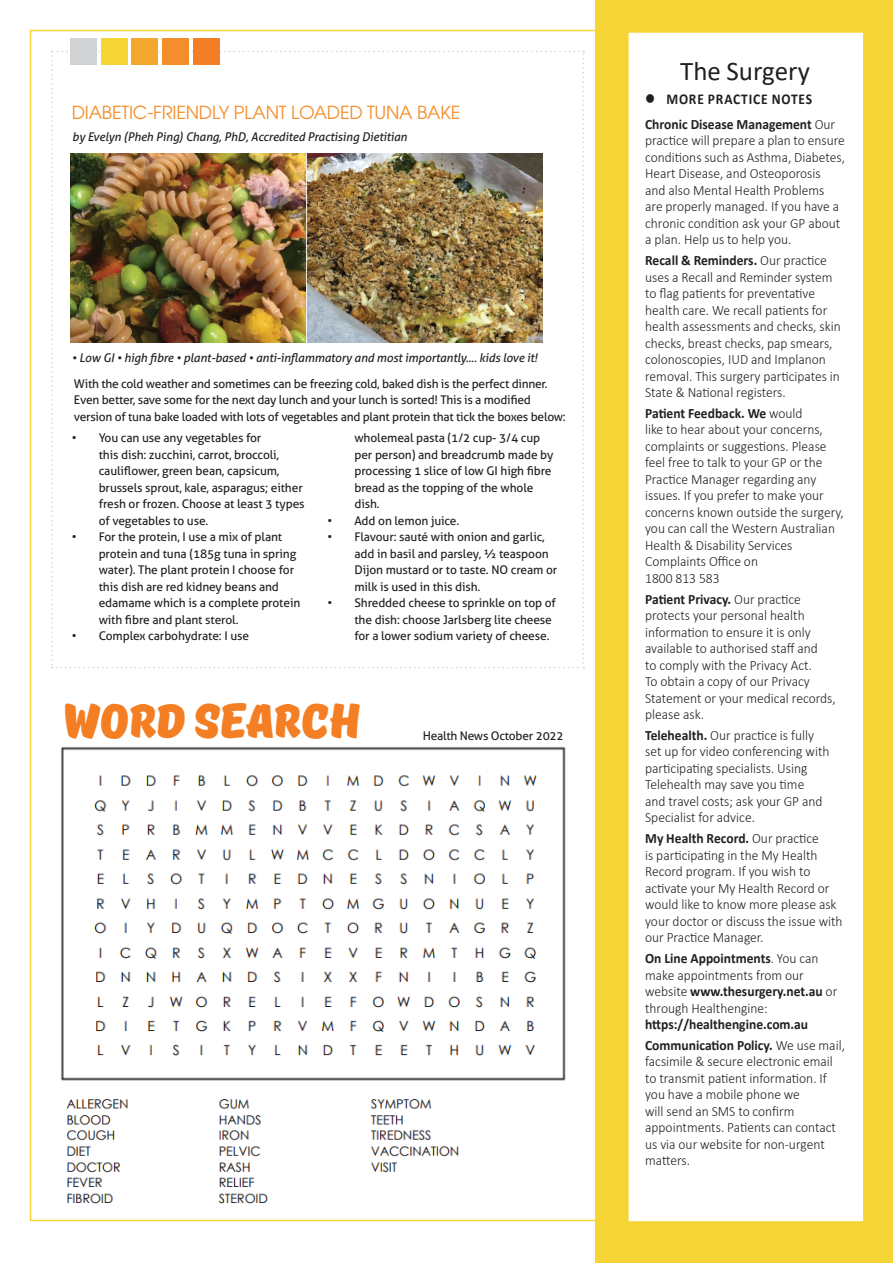
<style>
.page{position:relative;width:893px;height:1263px;background:#fff}
.page>*{position:absolute;margin:0;border:0;box-sizing:border-box;transform-origin:0 0}
.t1{font:900 47.85px "TT Masters";letter-spacing:-.01em;color:#f47e23}
.t2{font:27px "Calibri";color:#231f20}
.t3{font:18px "Avant Garde";letter-spacing:-.01em;color:#f48e2a}
.t4{font:700 15px "Calibri";letter-spacing:.06em;color:#231f20;scale:.9 1}
.t5{font:300 14.25px/16.5px "Calibri";color:#231f20;scale:.95 1}
.t6{font:700 14.25px/20.7px "Calibri";color:#231f20;scale:.95 1}
.t7{font:12px/16.5px "Aller";letter-spacing:-.01em;color:#231f20}
.t8{font:italic 12px "Aller";letter-spacing:-.01em;color:#231f20}
.s1{font-weight:700}
.s2{font-weight:300}
</style>
<div class="page">
<div style="left:595px;top:0;width:298px;height:1263px;background:#f4d535"></div>
<svg style="left:51px;top:51px;width:533px;height:617px"></svg>
<div style="left:162px;top:38px;width:27px;height:27px;background:#f48e2a"></div>
<div style="left:132px;top:38px;width:26px;height:27px;background:#f5a72d"></div>
<div style="left:101px;top:38px;width:26px;height:27px;background:#f4d535"></div>
<div style="left:70px;top:38px;width:27px;height:27px;background:#d1d2d4"></div>
<div style="left:193px;top:38px;width:27px;height:27px;background:#f47e23"></div>
<img style="left:70px;top:153px;width:236px;height:190px">
<img style="left:306px;top:153px;width:236px;height:190px">
<img style="left:60px;top:746px;width:506px;height:335px">
<img style="left:66px;top:1099px;width:393px;height:105px">
<div style="left:629px;top:33px;width:234px;height:1188px;background:#fff"></div>
<p class="t3" style="left:72px;top:101px;width:390px">DIABETIC-FRIENDLY PLANT LOADED TUNA BAKE</p>
<p class="t8" style="left:72px;top:129px;width:336px">by Evelyn (Pheh Ping) Chang, PhD, Accredited Practising Dietitian</p>
<p class="t8" style="left:72px;top:351px;width:467px">• Low GI • high fibre • plant-based • anti-inflammatory and most importantly.... kids love it!</p>
<p class="t7" style="left:74px;top:375px;width:493px">With the cold weather and sometimes can be freezing cold, baked dish is the perfect dinner.<br>Even better, save some for the next day lunch and your lunch is sorted! This is a modified version of tuna bake loaded with lots of vegetables and plant protein that tick the boxes below:</p>
<p class="t7" style="left:99px;top:430px;width:207px;text-indent:-27px">• You can use any vegetables for<br>this dish: zucchini, carrot, broccoli, cauliflower, green bean, capsicum, brussels sprout, kale, asparagus; either fresh or frozen. Choose at least 3 types of vegetables to use.</p>
<p class="t7" style="left:99px;top:529px;width:203px;text-indent:-27px">• For the protein, I use a mix of plant protein and tuna (185g tuna in spring water). The plant protein I choose for this dish are red kidney beans and edamame which is a complete protein with fibre and plant sterol.</p>
<p class="t7" style="left:72px;top:628px;width:179px">• Complex carbohydrate: I use</p>
<p class="t7" style="left:354px;top:430px;width:201px">wholemeal pasta (1/2 cup- 3/4 cup per person) and breadcrumb made by processing 1 slice of low GI high fibre bread as the topping of the whole dish.</p>
<p class="t7" style="left:327px;top:512px;width:133px">• Add on lemon juice.</p>
<p class="t7" style="left:354px;top:529px;width:204px;text-indent:-27px">• Flavour: sauté with onion and garlic, add in basil and parsley, ½ teaspoon Dijon mustard or to taste. NO cream or milk is used in this dish.</p>
<p class="t7" style="left:354px;top:595px;width:203px;text-indent:-27px">• Shredded cheese to sprinkle on top of the dish: choose Jarlsberg lite cheese for a lower sodium variety of cheese.</p>
<h1 class="t1" style="left:64px;top:689px;width:299px">WORD SEARCH</h1>
<p class="t7" style="left:423px;top:728px;width:143px">Health News October 2022</p>
<h2 class="t2" style="left:680px;top:52px;width:131px">The Surgery</h2>
<p class="t4" style="left:645px;top:88px;width:187px">● MORE PRACTICE NOTES</p>
<p class="t5" style="left:645px;top:116px;width:212px"><span class="s1">Chronic Disease Management</span> Our practice will prepare a plan to ensure conditions such as Asthma, Diabetes, Heart Disease, and Osteoporosis<br>and also Mental Health Problems are properly managed. If you have a chronic condition ask your GP about a plan. Help us to help you.</p>
<p class="t5" style="left:645px;top:252px;width:207px"><span class="s1">Recall &amp; Reminders.</span> Our practice uses a Recall and Reminder system to flag patients for preventative health care. We recall patients for health assessments and checks, skin checks, breast checks, pap smears, colonoscopies, IUD and Implanon removal. This surgery participates in State &amp; National registers.</p>
<p class="t5" style="left:645px;top:405px;width:210px"><span class="s1">Patient Feedback. We</span> would<br>like to hear about your concerns, complaints or suggestions. Please feel free to talk to your GP or the<br>Practice Manager regarding any issues. If you prefer to make your concerns known outside the surgery, you can call the Western Australian<br>Health &amp; Disability Services<br>Complaints Office on<br>1800 813 583</p>
<p class="t5" style="left:645px;top:591px;width:202px"><span class="s1">Patient Privacy.</span> Our practice protects your personal health information to ensure it is only available to authorised staff and<br>to comply with the Privacy Act.<br>To obtain a copy of our Privacy<br>Statement or your medical records, please ask.</p>
<p class="t5" style="left:645px;top:727px;width:196px"><span class="s1">Telehealth.</span> Our practice is fully set up for video conferencing with participating specialists. Using<br>Telehealth may save you time<br>and travel costs; ask your GP and<br>Specialist for advice.</p>
<p class="t5" style="left:645px;top:830px;width:209px"><span class="s1">My Health Record.</span> Our practice<br>is participating in the My Health<br>Record program. If you wish to activate your My Health Record or would like to know more please ask your doctor or discuss the issue with our Practice Manager.</p>
<p class="t5" style="left:645px;top:950px;width:204px"><span class="s1">On Line Appointments</span>. You can make appointments from our website <span class="s1">www.thesurgery.net.au</span> or through Healthengine:</p>
<p class="t6" style="left:645px;top:1014px;width:212px">https://healthengine.com.au<br>Communication Policy. <span class="s2">We use mail,</span></p>
<p class="t5" style="left:645px;top:1053px;width:202px">facsimile &amp; secure electronic email to transmit patient information. If you have a mobile phone we<br>will send an SMS to confirm appointments. Patients can contact us via our website for non-urgent matters.</p>
</div>
